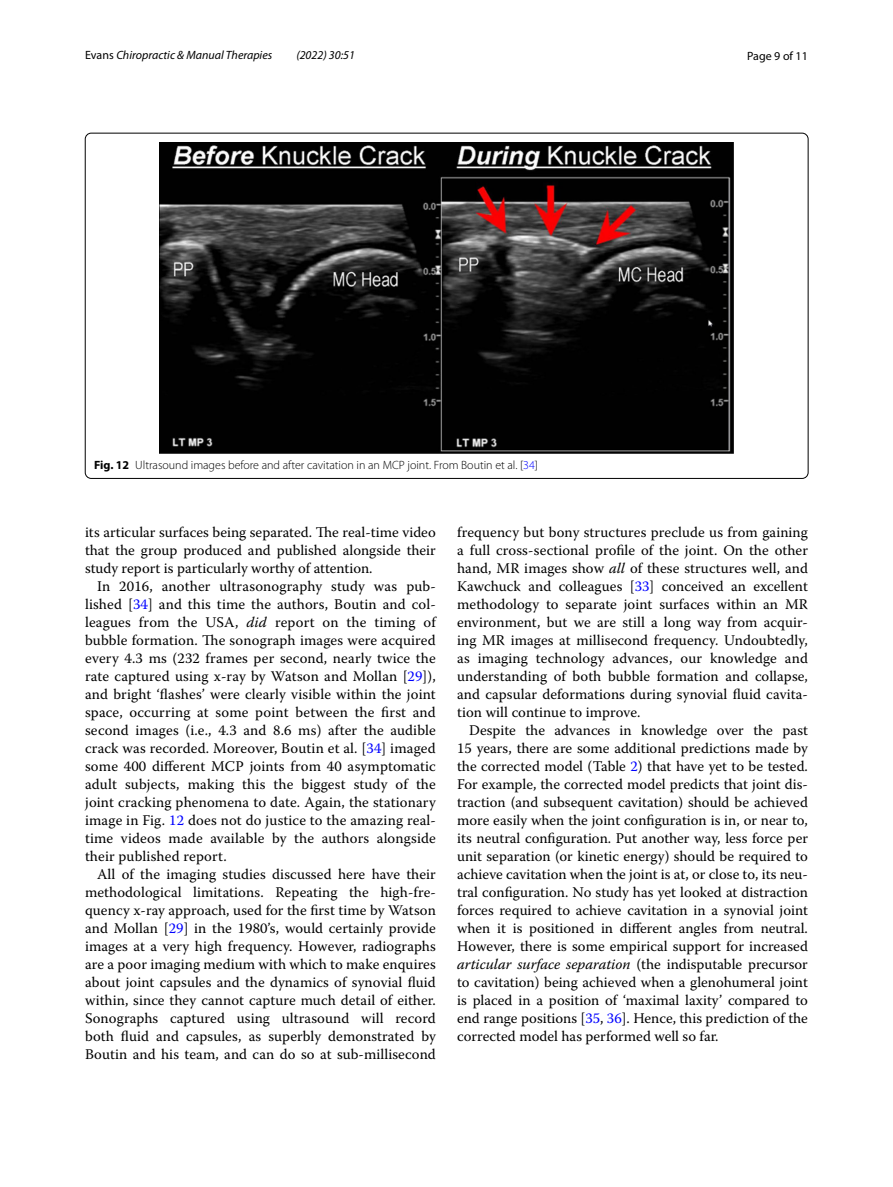
<style>
.page{position:relative;width:893px;height:1187px;background:#fff}
.page>*{position:absolute;margin:0;border:0;box-sizing:border-box;transform-origin:0 0}
.t1{font:14.7px/18px "Warnock Pro";letter-spacing:.005em;color:#000;text-align:justify}
.t2{font:300 12px "Myriad Pro";color:#000}
.t3{font:italic 12px "Myriad Pro";color:#000}
.t4{font:12px "Myriad Pro";color:#000}
.s1{font-style:normal}
.s2{font-weight:700}
.s3{color:#00f}
.s4{font-style:italic}
</style>
<div class="page">
<img style="left:160px;top:142px;width:574px;height:311px">
<p class="t3" style="left:85px;top:48px;width:189px"><span class="s1">Evans</span> Chiropractic &amp; Manual Therapies</p>
<p class="t3" style="left:296px;top:48px;width:60px">(2022) 30:51</p>
<p class="t4" style="left:747px;top:48px;width:62px">Page 9 of 11</p>
<p class="t2" style="left:94px;top:458px;width:445px"><span class="s2">Fig. 12</span> Ultrasound images before and after cavitation in an MCP joint. From Boutin et al. [<span class="s3">34</span>]</p>
<p class="t1" style="left:85px;top:522px;width:352px">its articular surfaces being separated. The real-time video that the group produced and published alongside their study report is particularly worthy of attention.</p>
<p class="t1" style="left:85px;top:576px;width:352px;text-indent:12px">In 2016, another ultrasonography study was pub&shy;lished [<span class="s3">34</span>] and this time the authors, Boutin and col&shy;leagues from the USA, <span class="s4">did</span> report on the timing of bubble formation. The sonograph images were acquired every 4.3 ms (232 frames per second, nearly twice the rate captured using x-ray by Watson and Mollan [<span class="s3">29</span>]), and bright ‘flashes’ were clearly visible within the joint space, occurring at some point between the first and second images (i.e., 4.3 and 8.6 ms) after the audible crack was recorded. Moreover, Boutin et al. [<span class="s3">34</span>] imaged some 400 different MCP joints from 40 asymptomatic adult subjects, making this the biggest study of the joint cracking phenomena to date. Again, the stationary image in Fig. <span class="s3">12</span> does not do justice to the amazing real&shy;time videos made available by the authors alongside their published report.</p>
<p class="t1" style="left:85px;top:864px;width:352px;text-indent:12px">All of the imaging studies discussed here have their methodological limitations. Repeating the high-fre&shy;quency x-ray approach, used for the first time by Watson and Mollan [<span class="s3">29</span>] in the 1980’s, would certainly provide images at a very high frequency. However, radiographs are a poor imaging medium with which to make enquires about joint capsules and the dynamics of synovial fluid within, since they cannot capture much detail of either.<br>Sonographs captured using ultrasound will record both fluid and capsules, as superbly demonstrated by Boutin and his team, and can do so at sub-millisecond</p>
<p class="t1" style="left:457px;top:522px;width:352px">frequency but bony structures preclude us from gaining a full cross-sectional profile of the joint. On the other hand, MR images show <span class="s4">all</span> of these structures well, and Kawchuck and colleagues [<span class="s3">33</span>] conceived an excellent methodology to separate joint surfaces within an MR environment, but we are still a long way from acquir&shy;ing MR images at millisecond frequency. Undoubtedly, as imaging technology advances, our knowledge and understanding of both bubble formation and collapse, and capsular deformations during synovial fluid cavita&shy;tion will continue to improve.</p>
<p class="t1" style="left:457px;top:720px;width:352px;text-indent:12px">Despite the advances in knowledge over the past 15 years, there are some additional predictions made by the corrected model (Table <span class="s3">2</span>) that have yet to be tested.<br>For example, the corrected model predicts that joint dis&shy;traction (and subsequent cavitation) should be achieved more easily when the joint configuration is in, or near to, its neutral configuration. Put another way, less force per unit separation (or kinetic energy) should be required to achieve cavitation when the joint is at, or close to, its neu&shy;tral configuration. No study has yet looked at distraction forces required to achieve cavitation in a synovial joint when it is positioned in different angles from neutral.<br>However, there is some empirical support for increased <span class="s4">articular surface separation</span> (the indisputable precursor to cavitation) being achieved when a glenohumeral joint is placed in a position of ‘maximal laxity’ compared to end range positions [<span class="s3">35</span>, <span class="s3">36</span>]. Hence, this prediction of the corrected model has performed well so far.</p>
</div>
